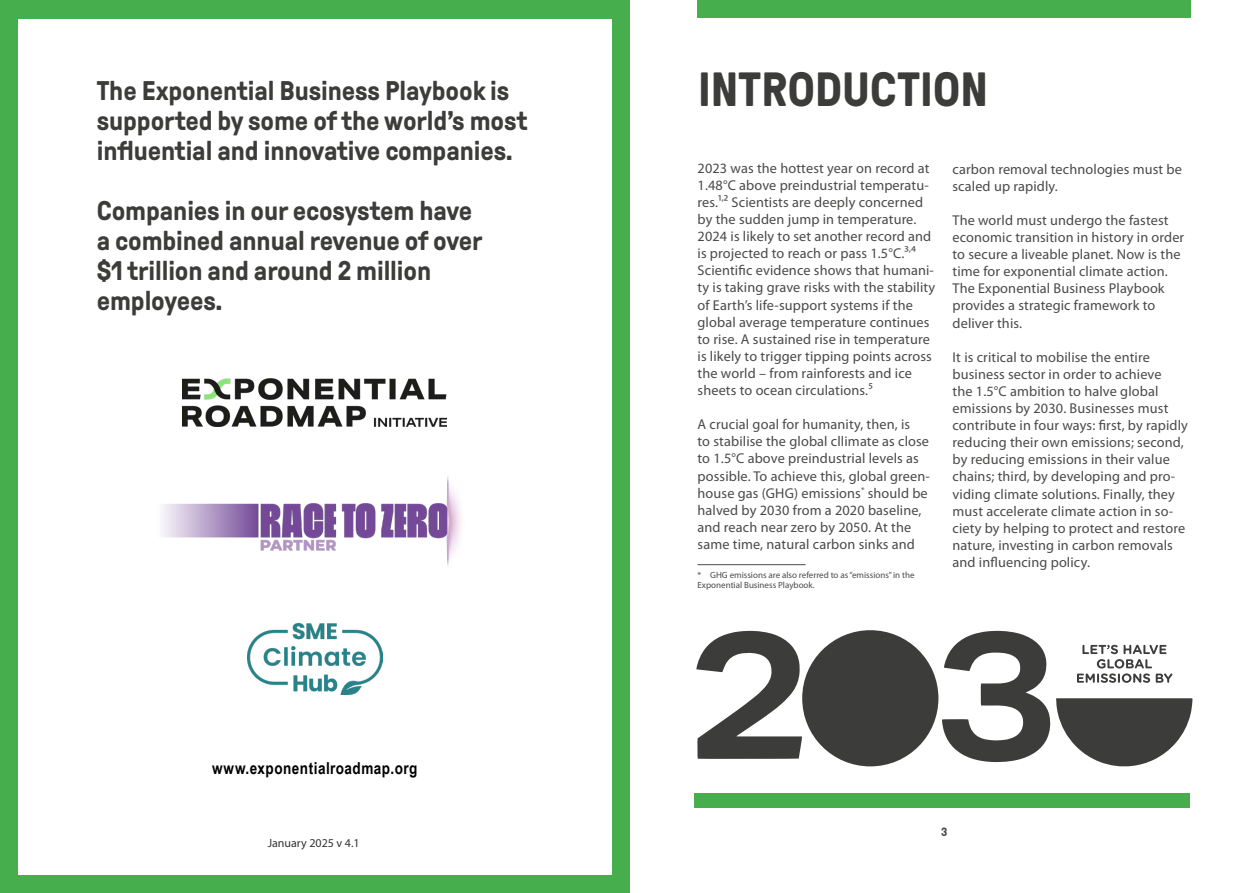
<style>
.page{position:relative;width:1259px;height:893px;background:#fff}
.page>*{position:absolute;margin:0;border:0;box-sizing:border-box;transform-origin:0 0}
.t1{font:700 48px "GT Pressura";letter-spacing:-.01em;color:#3c3c3b}
.t2{font:700 27px/30px "GT Pressura";letter-spacing:-.005em;color:#3c3c3b}
.t3{font:700 16.5px "Arial Narrow";letter-spacing:.03em;color:#000}
.t4{font:14.25px/17.1px "Myriad Pro";letter-spacing:.01em;color:#4a4a49}
.t5{font:12px "Myriad Pro";color:#000}
.t6{font:700 12px "GT Pressura";color:#4a4a49}
.t7{font:9px/10.8px "Myriad Pro";color:#4a4a49}
</style>
<div class="page">
<div style="left:0;top:0;width:629px;height:893px;background:#47ae4d"></div>
<div style="left:18px;top:19px;width:593px;height:855px;background:#fff"></div>
<hr style="left:697px;top:564px;width:108px;height:1px;background:#4a4a49">
<div style="left:697px;top:0;width:494px;height:17px;background:#47ae4d"></div>
<div style="left:802px;top:630px;width:136px;height:136px;background:#3c3c3b;border-radius:50%"></div>
<svg style="left:696px;top:631px;width:106px;height:128px"></svg>
<div style="left:694px;top:794px;width:496px;height:14px;background:#48ae4d"></div>
<svg style="left:942px;top:631px;width:250px;height:136px"></svg>
<img style="left:162px;top:476px;width:299px;height:91px">
<img style="left:247px;top:624px;width:135px;height:71px">
<img style="left:183px;top:378px;width:263px;height:49px">
<h2 class="t2" style="left:97px;top:76px;width:414px">The Exponential Business Playbook is</h2>
<h1 class="t1" style="left:698px;top:64px;width:292px">INTRODUCTION</h1>
<h2 class="t2" style="left:97px;top:106px;width:432px">supported by some of the world’s most influential and innovative companies.</h2>
<h2 class="t2" style="left:97px;top:196px;width:387px">Companies in our ecosystem have a combined annual revenue of over $1 trillion and around 2 million employees.</h2>
<p class="t4" style="left:697px;top:160px;width:239px">2023 was the hottest year on record at 1.48°C above preindustrial temperatu&shy;res.1,2 Scientists are deeply concerned by the sudden jump in temperature.<br>2024 is likely to set another record and is projected to reach or pass 1.5°C.3,4<br>Scientific evidence shows that humani&shy;ty is taking grave risks with the stability of Earth’s life-support systems if the global average temperature continues to rise. A sustained rise in temperature is likely to trigger tipping points across the world – from rainforests and ice sheets to ocean circulations.5</p>
<p class="t4" style="left:697px;top:416px;width:234px">A crucial goal for humanity, then, is<br>to stabilise the global cllimate as close to 1.5°C above preindustrial levels as possible. To achieve this, global green&shy;house gas (GHG) emissions<sup>*</sup> should be halved by 2030 from a 2020 baseline, and reach near zero by 2050. At the same time, natural carbon sinks and</p>
<p class="t7" style="left:697px;top:569px;width:219px">* GHG emissions are also referred to as “emissions” in the<br>Exponential Business Playbook.</p>
<p class="t4" style="left:952px;top:161px;width:231px">carbon removal technologies must be scaled up rapidly.</p>
<p class="t4" style="left:952px;top:212px;width:233px">The world must undergo the fastest economic transition in history in order to secure a liveable planet. Now is the time for exponential climate action.<br>The Exponential Business Playbook provides a strategic framework to deliver this.</p>
<p class="t4" style="left:952px;top:349px;width:237px">It is critical to mobilise the entire business sector in order to achieve<br>the 1.5°C ambition to halve global emissions by 2030. Businesses must contribute in four ways: first, by rapidly reducing their own emissions; second, by reducing emissions in their value chains; third, by developing and pro&shy;viding climate solutions. Finally, they must accelerate climate action in so&shy;ciety by helping to protect and restore nature, investing in carbon removals and influencing policy.</p>
<p class="t3" style="left:212px;top:756px;width:207px">www.exponentialroadmap.org</p>
<p class="t5" style="left:268px;top:836px;width:93px">January 2025 v 4.1</p>
<p class="t6" style="left:941px;top:825px;width:8px">3</p>
</div>
